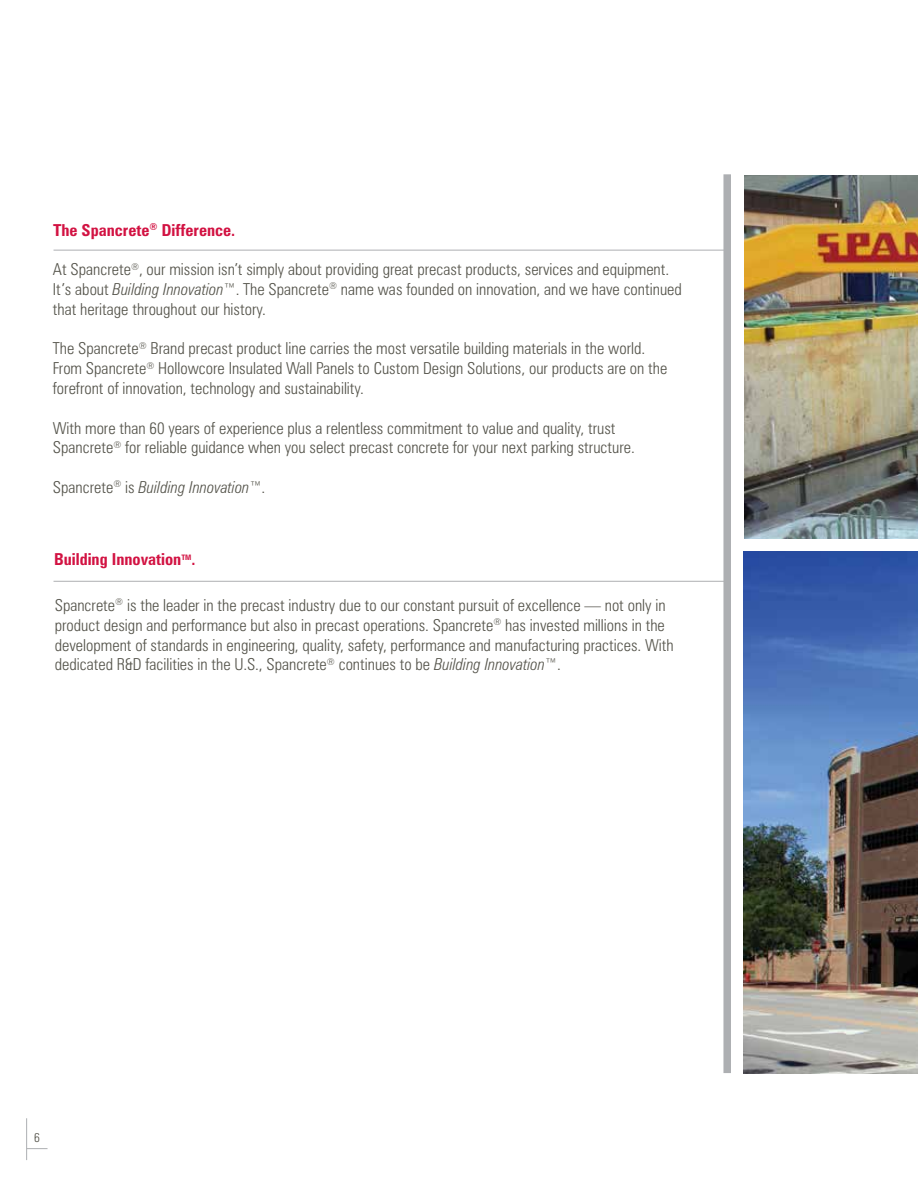
<style>
.page{position:relative;width:918px;height:1188px;background:#fff}
.page>*{position:absolute;margin:0;border:0;box-sizing:border-box;transform-origin:0 0}
.t1{font:300 condensed 16.5px/19.8px "Zurich BT";color:#54534a}
.t2{font:700 condensed 16.5px "Zurich BT";color:#d21242}
.t3{font:italic 300 condensed 16.5px "Zurich BT";color:#54534a}
.t4{font:300 condensed 12.75px "Zurich BT";color:#54534a}
.s1{font-style:italic}
.s2{font-style:normal}
</style>
<div class="page">
<img style="left:744px;top:552px;width:174px;height:521px">
<img style="left:745px;top:175px;width:173px;height:364px">
<div style="left:723px;top:174px;width:8px;height:899px;background:#adafb2"></div>
<hr style="left:54px;top:250px;width:673px;height:1px;background:#adafb2">
<hr style="left:54px;top:581px;width:673px;height:1px;background:#adafb2">
<svg style="left:27px;top:1148px;width:21px;height:1px"></svg>
<hr style="left:26px;top:1118px;width:1px;height:42px;background:#adafb2">
<p class="t2" style="left:53px;top:220px;width:184px">The Spancrete<sup>®</sup> Difference.</p>
<p class="t1" style="left:53px;top:259px;width:630px">At Spancrete<sup>®</sup>, our mission isn’t simply about providing great precast products, services and equipment.<br>It’s about <span class="s1">Building Innovation</span>™. The Spancrete<sup>®</sup> name was founded on innovation, and we have continued that heritage throughout our history.</p>
<p class="t1" style="left:53px;top:338px;width:616px">The Spancrete<sup>®</sup> Brand precast product line carries the most versatile building materials in the world.<br>From Spancrete<sup>®</sup> Hollowcore Insulated Wall Panels to Custom Design Solutions, our products are on the forefront of innovation, technology and sustainability.</p>
<p class="t1" style="left:53px;top:418px;width:583px">With more than 60 years of experience plus a relentless commitment to value and quality, trust<br>Spancrete<sup>®</sup> for reliable guidance when you select precast concrete for your next parking structure.</p>
<p class="t3" style="left:53px;top:477px;width:214px"><span class="s2">Spancrete</span><sup>®</sup> <span class="s2">is</span> Building Innovation<span class="s2">™.</span></p>
<p class="t2" style="left:54px;top:549px;width:143px">Building Innovation<sup>TM</sup>.</p>
<p class="t1" style="left:55px;top:595px;width:620px">Spancrete<sup>®</sup> is the leader in the precast industry due to our constant pursuit of excellence — not only in product design and performance but also in precast operations. Spancrete<sup>®</sup> has invested millions in the development of standards in engineering, quality, safety, performance and manufacturing practices. With dedicated R&amp;D facilities in the U.S., Spancrete<sup>®</sup> continues to be <span class="s1">Building Innovation</span>™.</p>
<p class="t4" style="left:34px;top:1130px;width:7px">6</p>
</div>
